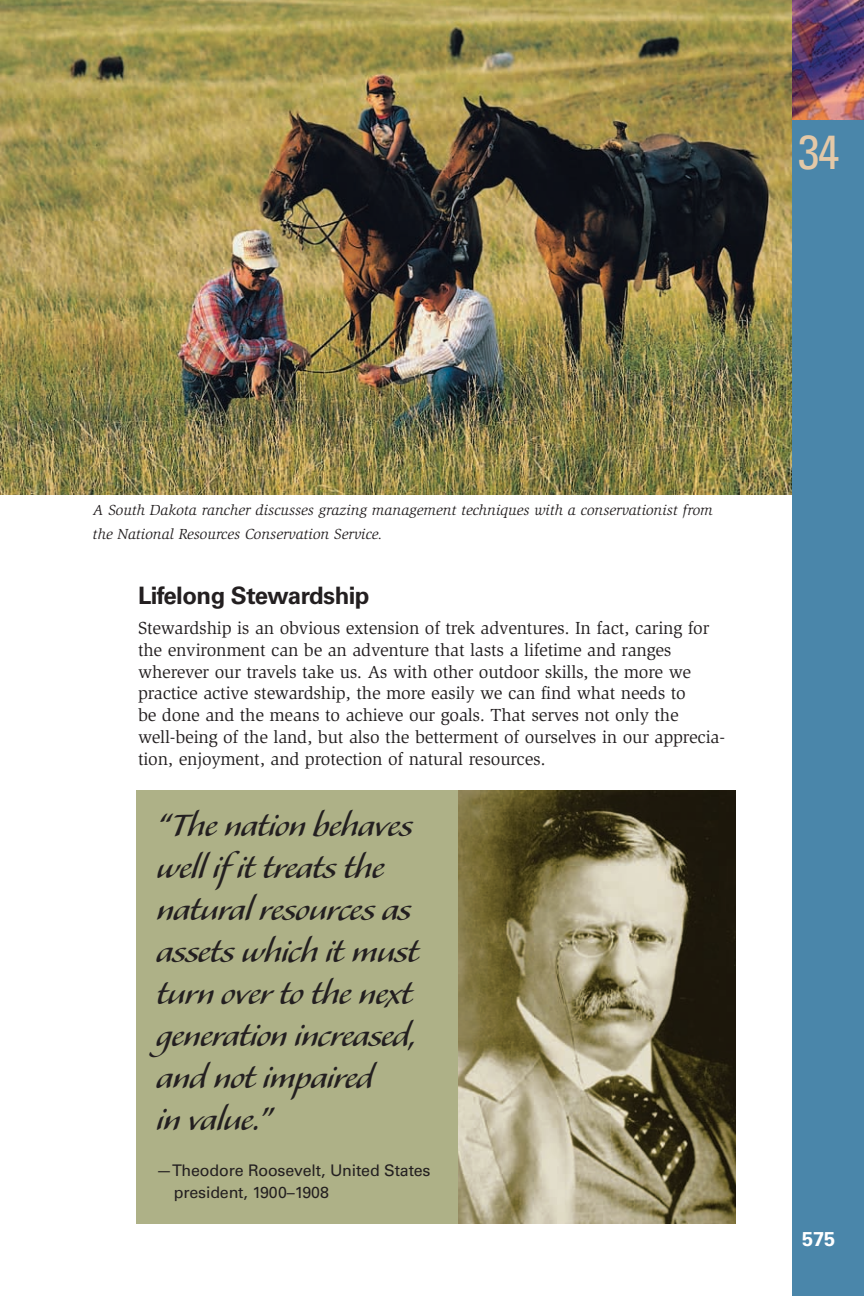
<style>
.page{position:relative;width:864px;height:1296px;background:#fff}
.page>*{position:absolute;margin:0;border:0;box-sizing:border-box;transform-origin:0 0}
.t1{font:condensed 48px "Univers";color:#e4c8a7}
.t2{font:40px/42px "Alexa";letter-spacing:-.025em;color:#231f20}
.t3{font:700 24px "Univers";letter-spacing:-.02em;color:#231f20}
.t4{font:700 20px "Univers";color:#fff}
.t5{font:18px/22px "Slimbach";letter-spacing:-.01em;color:#231f20}
.t6{font:16px/22px "Univers";letter-spacing:-.01em;color:#231f20}
.t7{font:italic 15px/24px "Slimbach";color:#231f20}
</style>
<div class="page">
<img style="left:0;top:0;width:864px;height:1296px">
<h1 class="t1" style="left:798px;top:134px;width:43px">34</h1>
<p class="t7" style="left:93px;top:499px;width:621px">A South Dakota rancher discusses grazing management techniques with a conservationist from the National Resources Conservation Service.</p>
<h3 class="t3" style="left:138px;top:586px;width:233px">Lifelong Stewardship</h3>
<p class="t5" style="left:138px;top:618px;width:589px">Stewardship is an obvious extension of trek adventures. In fact, caring for the environment can be an adventure that lasts a lifetime and ranges wherever our travels take us. As with other outdoor skills, the more we practice active stewardship, the more easily we can find what needs to<br>be done and the means to achieve our goals. That serves not only the well-being of the land, but also the betterment of ourselves in our apprecia&shy;tion, enjoyment, and protection of natural resources.</p>
<h2 class="t2" style="left:156px;top:808px;width:265px">“The nation behaves well if it treats the natural resources as assets which it must turn over to the next generation increased, and not impaired<br>in value.”</h2>
<p class="t6" style="left:174px;top:1161px;width:258px;text-indent:-18px">—Theodore Roosevelt, United States president, 1900–1908</p>
<p class="t4" style="left:802px;top:1232px;width:35px">575</p>
</div>
